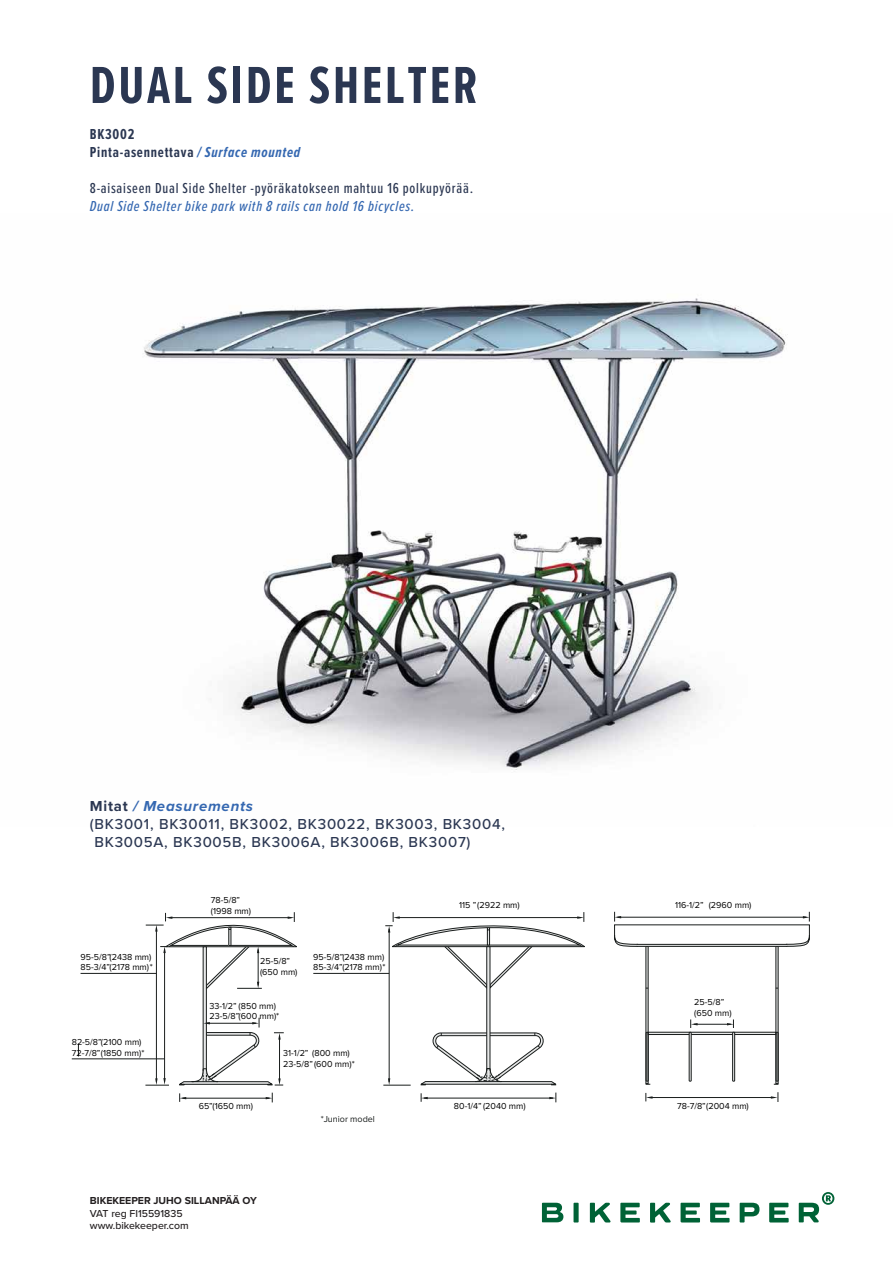
<style>
.page{position:relative;width:893px;height:1263px;background:#fff}
.page>*{position:absolute;margin:0;border:0;box-sizing:border-box;transform-origin:0 0}
.t1{font:700 54px "Proxima Nova Ex Cn";letter-spacing:.05em;color:#2b3752}
.t2{font:500 15px "Proxima Nova";letter-spacing:.05em;color:#2b3752}
.t3{font:500 15px "Proxima Nova Ex Cn";letter-spacing:.05em;color:#2b3752}
.t4{font:italic 500 15px "Proxima Nova Ex Cn";letter-spacing:.05em;color:#3568b1}
.t5{font:700 15px/18px "Proxima Nova Ex Cn";letter-spacing:.05em;color:#2b3752}
.t6{font:italic 700 15px "Proxima Nova";letter-spacing:.05em;color:#3568b1}
.t7{font:500 10.5px/12.6px "Proxima Nova";color:#231f20}
.t8{font:700 10.5px "Proxima Nova";color:#231f20}
.t9{font:9px/10.8px "Proxima Nova";color:#010101}
.t10{font:9px "Proxima Nova";color:#191d1c}
.s1{font-style:italic;color:#3568b1}
.s2{font-style:normal;color:#2b3752}
</style>
<div class="page">
<svg style="left:542px;top:1203px;width:21px;height:19px"></svg>
<div style="left:573px;top:1203px;width:6px;height:19px;background:#006236"></div>
<svg style="left:590px;top:1203px;width:21px;height:19px"></svg>
<svg style="left:620px;top:1203px;width:20px;height:19px"></svg>
<svg style="left:650px;top:1203px;width:21px;height:19px"></svg>
<svg style="left:681px;top:1203px;width:19px;height:19px"></svg>
<svg style="left:710px;top:1203px;width:19px;height:19px"></svg>
<svg style="left:740px;top:1203px;width:19px;height:19px"></svg>
<svg style="left:769px;top:1203px;width:20px;height:19px"></svg>
<svg style="left:799px;top:1192px;width:35px;height:30px"></svg>
<img style="left:143px;top:301px;width:471px;height:469px">
<svg style="left:78px;top:1043px;width:1px;height:13px"></svg>
<svg style="left:614px;top:298px;width:196px;height:614px"></svg>
<hr style="left:649px;top:1097px;width:125px;height:1px;background:#191d1c">
<svg style="left:646px;top:1093px;width:7px;height:8px"></svg>
<svg style="left:771px;top:1092px;width:8px;height:10px"></svg>
<hr style="left:183px;top:1098px;width:86px;height:1px;background:#191d1c">
<svg style="left:179px;top:1093px;width:7px;height:9px"></svg>
<svg style="left:266px;top:1093px;width:7px;height:9px"></svg>
<svg style="left:145px;top:912px;width:152px;height:174px"></svg>
<hr style="left:424px;top:1098px;width:129px;height:1px;background:#191d1c">
<svg style="left:421px;top:1093px;width:7px;height:9px"></svg>
<svg style="left:549px;top:1092px;width:8px;height:10px"></svg>
<svg style="left:383px;top:912px;width:427px;height:173px"></svg>
<hr style="left:72px;top:1058px;width:93px;height:1px;background:#191d1c">
<hr style="left:81px;top:973px;width:75px;height:1px;background:#191d1c">
<hr style="left:313px;top:973px;width:76px;height:1px;background:#191d1c">
<h1 class="t1" style="left:90px;top:46px;width:389px">DUAL SIDE SHELTER</h1>
<h2 class="t5" style="left:90px;top:125px;width:212px">BK3002<br>Pinta-asennettava <span class="s1">/ Surface mounted</span></h2>
<h2 class="t3" style="left:90px;top:177px;width:385px">8-aisaiseen Dual Side Shelter -pyöräkatokseen mahtuu 16 polkupyörää.</h2>
<h2 class="t4" style="left:90px;top:195px;width:326px">Dual Side Shelter bike park with 8 rails can hold 16 bicycles.</h2>
<h2 class="t6" style="left:90px;top:797px;width:165px"><span class="s2">Mitat</span> / Measurements</h2>
<h2 class="t2" style="left:90px;top:815px;width:416px">(BK3001, BK30011, BK3002, BK30022, BK3003, BK3004,</h2>
<h2 class="t2" style="left:94px;top:833px;width:378px">BK3005A, BK3005B, BK3006A, BK3006B, BK3007)</h2>
<p class="t9" style="left:81px;top:951px;width:74px">95-5/8”(2438 mm)<br>85-3/4”(2178 mm)*</p>
<p class="t9" style="left:72px;top:1036px;width:74px">82-5/8”(2100 mm)<br>72-7/8”(1850 mm)*</p>
<p class="t9" style="left:211px;top:894px;width:42px">78-5/8” (1998 mm)</p>
<p class="t9" style="left:260px;top:955px;width:39px">25-5/8” (650 mm)</p>
<p class="t9" style="left:210px;top:1000px;width:71px">33-1/2” (850 mm)<br>23-5/8”(600 mm)*</p>
<p class="t9" style="left:313px;top:951px;width:74px">95-5/8”(2438 mm)<br>85-3/4”(2178 mm)*</p>
<p class="t9" style="left:283px;top:1047px;width:73px">31-1/2” (800 mm)<br>23-5/8” (600 mm)*</p>
<p class="t9" style="left:459px;top:899px;width:62px">115 ” (2922 mm)</p>
<p class="t9" style="left:675px;top:899px;width:78px">116-1/2” (2960 mm)</p>
<p class="t9" style="left:694px;top:996px;width:39px">25-5/8” (650 mm)</p>
<p class="t9" style="left:199px;top:1100px;width:56px">65” (1650 mm)</p>
<p class="t8" style="left:90px;top:1193px;width:169px">BIKEKEEPER JUHO SILLANPÄÄ OY</p>
<p class="t7" style="left:90px;top:1207px;width:100px">VAT reg FI15591835 www.bikekeeper.com</p>
<p class="t10" style="left:321px;top:1112px;width:56px">*Junior model</p>
<p class="t9" style="left:454px;top:1101px;width:73px">80-1/4” (2040 mm)</p>
<p class="t9" style="left:677px;top:1101px;width:73px">78-7/8”(2004 mm)</p>
</div>
